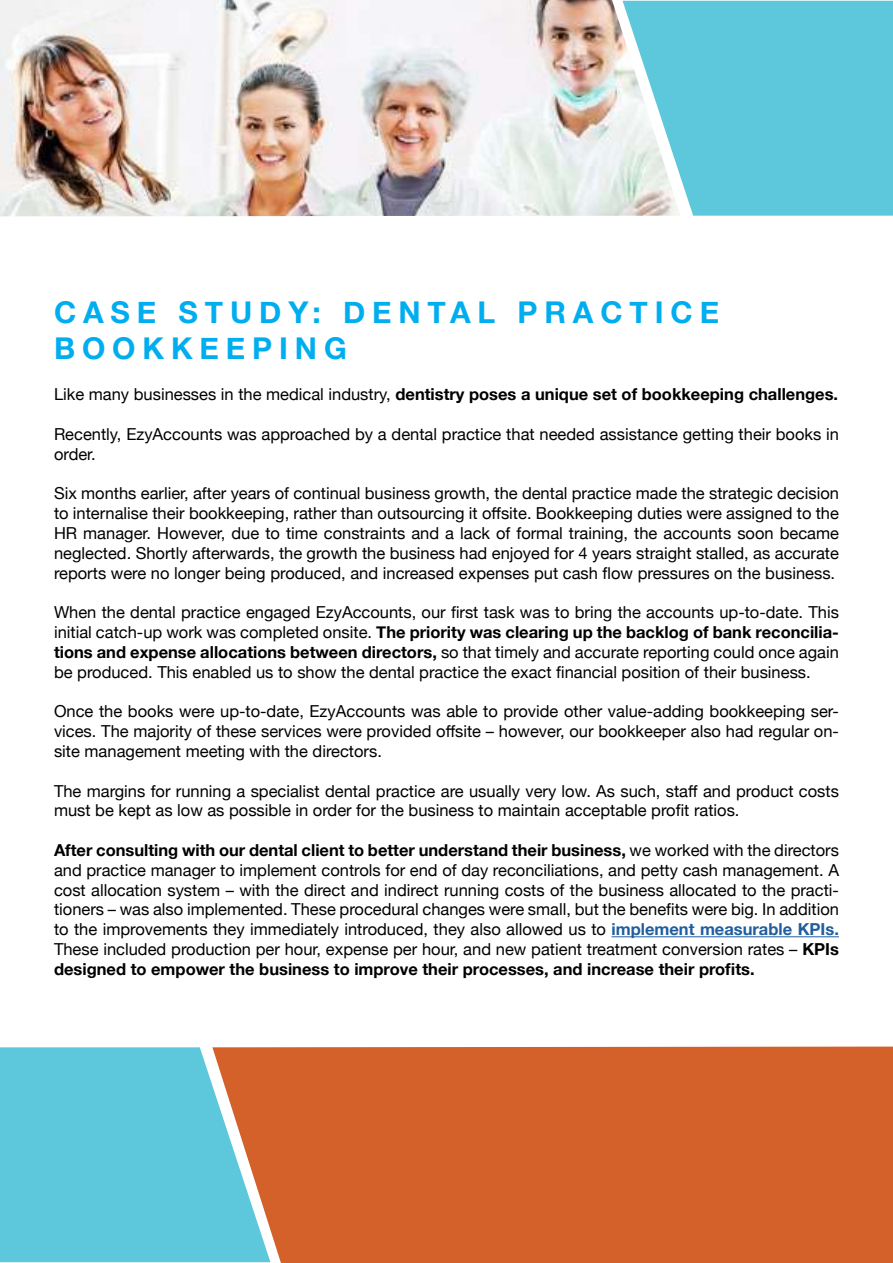
<style>
.page{position:relative;width:893px;height:1263px;background:#fff}
.page>*{position:absolute;margin:0;border:0;box-sizing:border-box;transform-origin:0 0}
.t1{font:700 30px/36px "Helvetica Neue";letter-spacing:.23em;color:#00adef}
.t2{font:16.5px/19.8px "Helvetica Neue";color:#000;text-align:justify}
.t3{font:700 16.5px "Helvetica Neue";color:#000}
.s1{font-weight:400}
.s2{font-weight:700}
.s3{font-weight:700;color:#205d9e}
</style>
<div class="page">
<img style="left:0;top:0;width:681px;height:216px">
<svg style="left:622px;top:1px;width:271px;height:215px;background:#70cddd"></svg>
<hr style="left:612px;top:936px;width:227px;height:1px;background:#205d9e">
<div style="left:212px;top:1046px;width:681px;height:217px;background:#d4602a"></div>
<svg style="left:0;top:1047px;width:270px;height:215px;background:#6ec1cc"></svg>
<h1 class="t1" style="left:54px;top:297px;width:667px">CASE STUDY: DENTAL PRACTICE<br>BOOKKEEPING</h1>
<p class="t3" style="left:54px;top:388px;width:786px"><span class="s1">Like many businesses in the medical industry,</span> dentistry poses a unique set of bookkeeping challenges.</p>
<p class="t2" style="left:54px;top:426px;width:786px">Recently, EzyAccounts was approached by a dental practice that needed assistance getting their books in order.</p>
<p class="t2" style="left:54px;top:485px;width:786px">Six months earlier, after years of continual business growth, the dental practice made the strategic decision to internalise their bookkeeping, rather than outsourcing it offsite. Bookkeeping duties were assigned to the HR manager. However, due to time constraints and a lack of formal training, the accounts soon became neglected. Shortly afterwards, the growth the business had enjoyed for 4 years straight stalled, as accurate reports were no longer being produced, and increased expenses put cash flow pressures on the business.</p>
<p class="t2" style="left:54px;top:603px;width:786px">When the dental practice engaged EzyAccounts, our first task was to bring the accounts up-to-date. This initial catch-up work was completed onsite. <span class="s2">The priority was clearing up the backlog of bank reconcilia&shy;tions and expense allocations between directors,</span> so that timely and accurate reporting could once again be produced. This enabled us to show the dental practice the exact financial position of their business.</p>
<p class="t2" style="left:54px;top:702px;width:786px">Once the books were up-to-date, EzyAccounts was able to provide other value-adding bookkeeping ser&shy;vices. The majority of these services were provided offsite – however, our bookkeeper also had regular on&shy;site management meeting with the directors.</p>
<p class="t2" style="left:54px;top:782px;width:786px">The margins for running a specialist dental practice are usually very low. As such, staff and product costs must be kept as low as possible in order for the business to maintain acceptable profit ratios.</p>
<p class="t2" style="left:54px;top:842px;width:786px"><span class="s2">After consulting with our dental client to better understand their business,</span> we worked with the directors and practice manager to implement controls for end of day reconciliations, and petty cash management. A cost allocation system – with the direct and indirect running costs of the business allocated to the practi&shy;tioners – was also implemented. These procedural changes were small, but the benefits were big. In addition to the improvements they immediately introduced, they also allowed us to <span class="s3">implement measurable KPIs.<br></span>These included production per hour, expense per hour, and new patient treatment conversion rates – <span class="s2">KPIs designed to empower the business to improve their processes, and increase their profits.</span></p>
</div>
